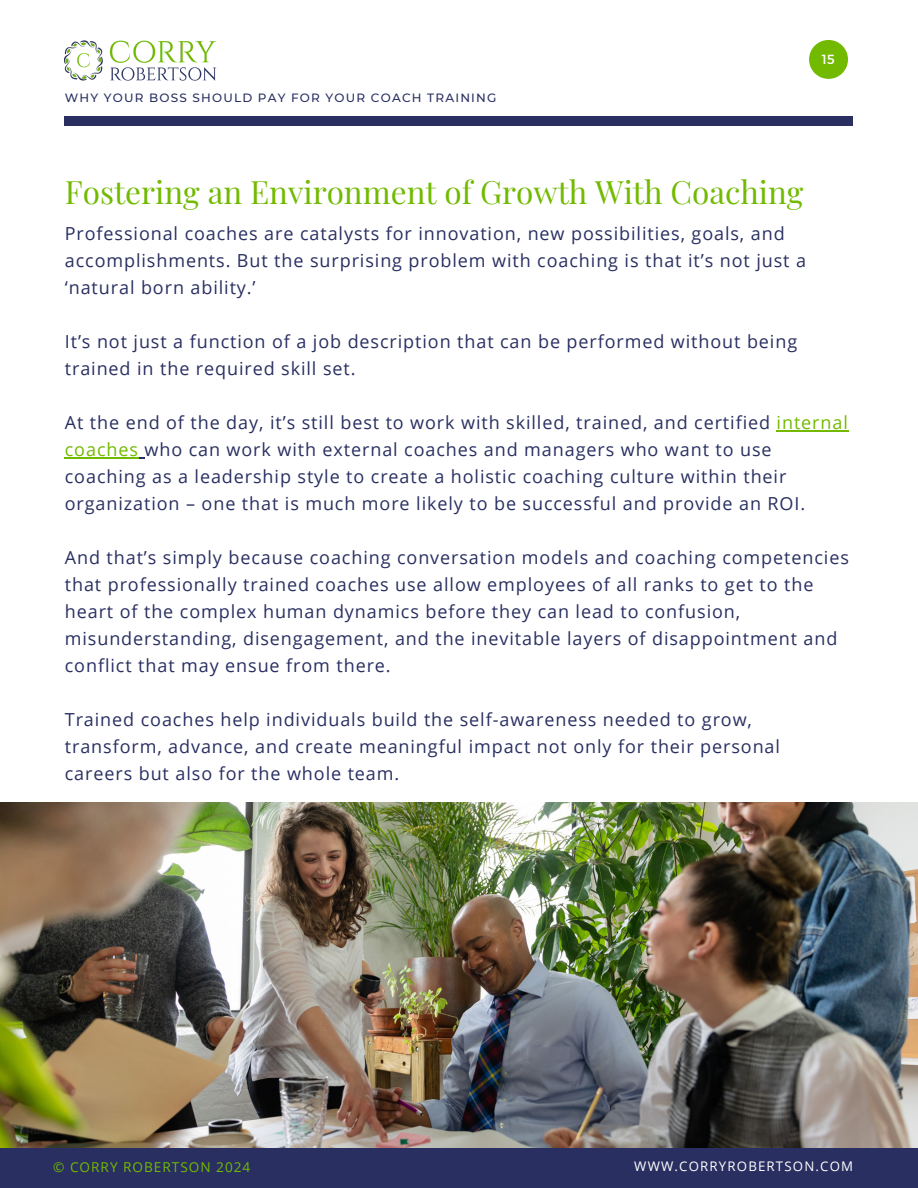
<style>
.page{position:relative;width:918px;height:1188px;background:#fff}
.page>*{position:absolute;margin:0;border:0;box-sizing:border-box;transform-origin:0 0}
.t1{font:31.5px "Playfair Display";color:#72ba00}
.t2{font:18px/27px "Open Sans";letter-spacing:.05em;color:#292f61}
.t3{font:13.65px "Open Sans";letter-spacing:.07em;color:#72ba00}
.t4{font:13.2px "Open Sans";letter-spacing:.09em;color:#fff}
.t5{font:13.2px "Montserrat";color:#fff}
.t6{font:500 12px "Montserrat";letter-spacing:.1em;color:#292f61}
.s1{color:#72ba00}
</style>
<div class="page">
<div style="left:65px;top:116px;width:788px;height:9px;background:#292f61"></div>
<div style="left:0;top:1147px;width:918px;height:41px;background:#292f61"></div>
<img style="left:0;top:803px;width:918px;height:344px">
<svg style="left:809px;top:40px;width:39px;height:39px"></svg>
<img style="left:65px;top:40px;width:152px;height:41px">
<hr style="left:777px;top:430px;width:72px;height:2px;background:#72ba00">
<hr style="left:65px;top:457px;width:74px;height:2px;background:#72ba00">
<p class="t6" style="left:65px;top:90px;width:433px">WHY YOUR BOSS SHOULD PAY FOR YOUR COACH TRAINING</p>
<p class="t5" style="left:822px;top:50px;width:14px">15</p>
<h1 class="t1" style="left:65px;top:170px;width:740px">Fostering an Environment of Growth With Coaching</h1>
<p class="t2" style="left:65px;top:220px;width:743px">Professional coaches are catalysts for innovation, new possibilities, goals, and accomplishments. But the surprising problem with coaching is that it’s not just a ‘natural born ability.’</p>
<p class="t2" style="left:65px;top:328px;width:734px">It’s not just a function of a job description that can be performed without being trained in the required skill set.</p>
<p class="t2" style="left:65px;top:409px;width:785px">At the end of the day, it’s still best to work with skilled, trained, and certified <span class="s1">internal coaches</span> who can work with external coaches and managers who want to use coaching as a leadership style to create a holistic coaching culture within their organization – one that is much more likely to be successful and provide an ROI.</p>
<p class="t2" style="left:65px;top:544px;width:786px">And that’s simply because coaching conversation models and coaching competencies that professionally trained coaches use allow employees of all ranks to get to the heart of the complex human dynamics before they can lead to confusion, misunderstanding, disengagement, and the inevitable layers of disappointment and conflict that may ensue from there.</p>
<p class="t2" style="left:65px;top:706px;width:717px">Trained coaches help individuals build the self-awareness needed to grow, transform, advance, and create meaningful impact not only for their personal careers but also for the whole team.</p>
<p class="t3" style="left:53px;top:1157px;width:199px">© CORRY ROBERTSON 2024</p>
<p class="t4" style="left:634px;top:1157px;width:220px">WWW.CORRYROBERTSON.COM</p>
</div>
